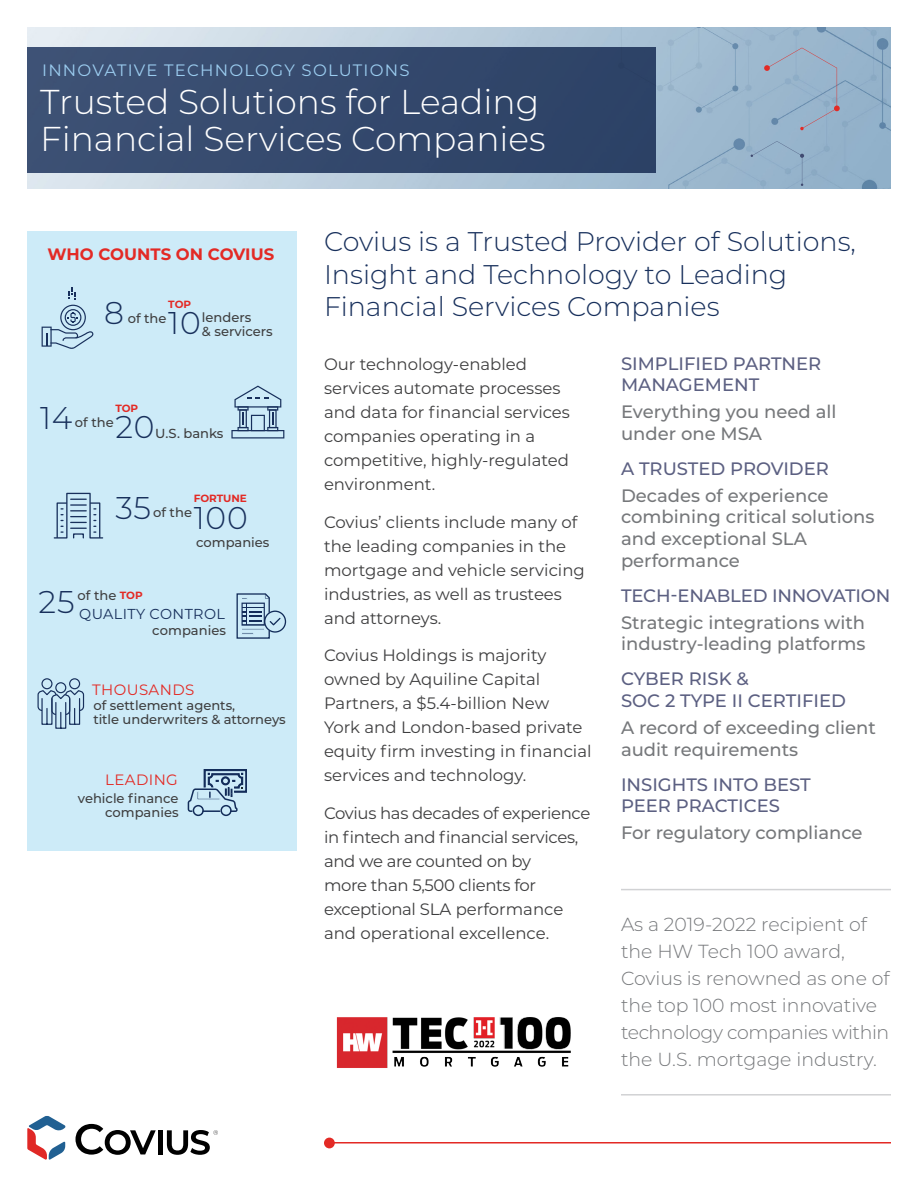
<style>
.page{position:relative;width:918px;height:1188px;background:#fff}
.page>*{position:absolute;margin:0;border:0;box-sizing:border-box;transform-origin:0 0}
.t1{font:300 34.5px/37.5px "Montserrat";color:#fff}
.Call_to_action____la{font:300 31.35px "Montserrat";letter-spacing:.025em;color:#18305c}
.t2{font:300 27px/32.4px "Montserrat";color:#18305c}
.t3{font:300 18.9px/27px "Montserrat";letter-spacing:-.005em;color:#76787b}
.t4{font:500 18px/21.6px "Montserrat";color:#76787b}
.t5{font:500 18px/21.6px "Montserrat";color:#5c6082}
.t6{font:16.5px/24px "Montserrat";color:#3e3e3f}
.t7{font:16.5px/24px "Montserrat";letter-spacing:-.02em;color:#3e3e3f}
.t8{font:16.5px "Montserrat";letter-spacing:.075em;color:#9bccef}
.t9{font:700 16.5px "Montserrat";color:#e32a25}
.Call_to_action____la-2{font:15px "Montserrat";letter-spacing:.025em;color:#e32a25}
.Call_to_action____la-3{font:14.4px "Montserrat";letter-spacing:.025em;color:#18305c}
.t10{font:500 13.05px/14.4px "Montserrat";color:#3e3e3f}
.t11{font:700 10.5px "Montserrat";letter-spacing:-.005em;color:#e32a25}
</style>
<div class="page">
<img style="left:27px;top:27px;width:864px;height:162px">
<svg style="left:751px;top:141px;width:53px;height:45px;background:#94b1c9"></svg>
<svg style="left:764px;top:48px;width:76px;height:82px;background:#98b1c8"></svg>
<hr style="left:327px;top:1142px;width:564px;height:2px;background:#e32a25">
<div style="left:324px;top:1138px;width:11px;height:10px;background:#e32a25;border-radius:50%"></div>
<svg style="left:27px;top:1116px;width:39px;height:44px"></svg>
<svg style="left:76px;top:1124px;width:80px;height:31px"></svg>
<hr style="left:158px;top:1130px;width:4px;height:24px;background:#000">
<svg style="left:167px;top:1130px;width:51px;height:25px"></svg>
<hr style="left:621px;top:889px;width:270px;height:1px;background:#d1d2d4">
<hr style="left:621px;top:1094px;width:270px;height:2px;background:#d1d2d4">
<div style="left:27px;top:231px;width:270px;height:619px;background:#cdebf8"></div>
<img style="left:336px;top:1017px;width:235px;height:51px">
<div style="left:27px;top:47px;width:629px;height:125px;background:#354a6e"></div>
<svg style="left:42px;top:287px;width:52px;height:62px"></svg>
<svg style="left:231px;top:386px;width:53px;height:52px"></svg>
<svg style="left:53px;top:492px;width:51px;height:47px"></svg>
<div style="left:264px;top:611px;width:22px;height:22px;border:1px solid #18305c;border-radius:50%"></div>
<svg style="left:236px;top:593px;width:46px;height:46px"></svg>
<div style="left:69px;top:678px;width:11px;height:11px;border:1px solid #18305c;border-radius:50%"></div>
<div style="left:41px;top:678px;width:12px;height:11px;border:1px solid #18305c;border-radius:50%"></div>
<svg style="left:37px;top:682px;width:48px;height:47px"></svg>
<svg style="left:188px;top:769px;width:59px;height:47px"></svg>
<p class="t8" style="left:42px;top:58px;width:369px">INNOVATIVE TECHNOLOGY SOLUTIONS</p>
<p class="t1" style="left:40px;top:82px;width:507px">Trusted Solutions for Leading<br>Financial Services Companies</p>
<p class="t9" style="left:48px;top:242px;width:228px">WHO COUNTS ON COVIUS</p>
<p class="t11" style="left:168px;top:296px;width:24px">TOP</p>
<p class="Call_to_action____la" style="left:104px;top:292px;width:21px">8</p>
<p class="Call_to_action____la" style="left:168px;top:302px;width:34px">10</p>
<p class="t10" style="left:202px;top:310px;width:72px">lenders<br>&amp; servicers</p>
<p class="t10" style="left:128px;top:311px;width:40px">of the</p>
<p class="t11" style="left:115px;top:400px;width:24px">TOP</p>
<p class="Call_to_action____la" style="left:40px;top:396px;width:34px">14</p>
<p class="Call_to_action____la" style="left:115px;top:406px;width:41px">20</p>
<p class="t10" style="left:75px;top:415px;width:40px">of the</p>
<p class="t10" style="left:155px;top:426px;width:70px">U.S. banks</p>
<p class="t11" style="left:194px;top:491px;width:55px">FORTUNE</p>
<p class="Call_to_action____la" style="left:116px;top:486px;width:37px">35</p>
<p class="Call_to_action____la" style="left:194px;top:496px;width:56px">100</p>
<p class="t10" style="left:153px;top:505px;width:40px">of the</p>
<p class="t10" style="left:196px;top:534px;width:75px">companies</p>
<p class="t10" style="left:78px;top:587px;width:40px">of the</p>
<p class="t11" style="left:120px;top:587px;width:24px">TOP</p>
<p class="Call_to_action____la" style="left:39px;top:581px;width:38px">25</p>
<p class="Call_to_action____la-3" style="left:79px;top:604px;width:147px">QUALITY CONTROL</p>
<p class="t10" style="left:152px;top:622px;width:75px">companies</p>
<p class="Call_to_action____la-2" style="left:92px;top:679px;width:104px">THOUSANDS</p>
<p class="t10" style="left:93px;top:698px;width:194px">of settlement agents,<br>title underwriters &amp; attorneys</p>
<p class="Call_to_action____la-2" style="left:105px;top:770px;width:74px">LEADING</p>
<p class="t10" style="left:78px;top:791px;width:102px;text-align:right">vehicle finance companies</p>
<p class="t2" style="left:324px;top:225px;width:534px">Covius is a Trusted Provider of Solutions,<br>Insight and Technology to Leading<br>Financial Services Companies</p>
<p class="t6" style="left:324px;top:352px;width:247px">Our technology-enabled services automate processes and data for financial services companies operating in a competitive, highly-regulated environment.</p>
<p class="t6" style="left:324px;top:509px;width:262px">Covius’ clients include many of the leading companies in the mortgage and vehicle servicing industries, as well as trustees and attorneys.</p>
<p class="t6" style="left:324px;top:643px;width:269px">Covius Holdings is majority owned by Aquiline Capital<br>Partners, a $5.4-billion New<br>York and London-based private equity firm investing in financial services and technology.</p>
<p class="t7" style="left:324px;top:800px;width:268px">Covius has decades of experience in fintech and financial services, and we are counted on by<br>more than 5,500 clients for exceptional SLA performance and operational excellence.</p>
<p class="t5" style="left:621px;top:352px;width:202px">SIMPLIFIED PARTNER<br>MANAGEMENT</p>
<p class="t4" style="left:621px;top:400px;width:217px">Everything you need all under one MSA</p>
<p class="t5" style="left:621px;top:457px;width:210px">A TRUSTED PROVIDER</p>
<p class="t4" style="left:621px;top:484px;width:255px">Decades of experience combining critical solutions and exceptional SLA performance</p>
<p class="t5" style="left:621px;top:584px;width:271px">TECH-ENABLED INNOVATION</p>
<p class="t4" style="left:621px;top:611px;width:246px">Strategic integrations with industry-leading platforms</p>
<p class="t5" style="left:621px;top:667px;width:226px">CYBER RISK &amp;<br>SOC 2 TYPE II CERTIFIED</p>
<p class="t4" style="left:621px;top:716px;width:256px">A record of exceeding client audit requirements</p>
<p class="t5" style="left:621px;top:773px;width:191px">INSIGHTS INTO BEST<br>PEER PRACTICES</p>
<p class="t4" style="left:621px;top:821px;width:243px">For regulatory compliance</p>
<p class="t3" style="left:621px;top:910px;width:270px">As a 2019-2022 recipient of the HW Tech 100 award,<br>Covius is renowned as one of the top 100 most innovative technology companies within the U.S. mortgage industry.</p>
</div>
